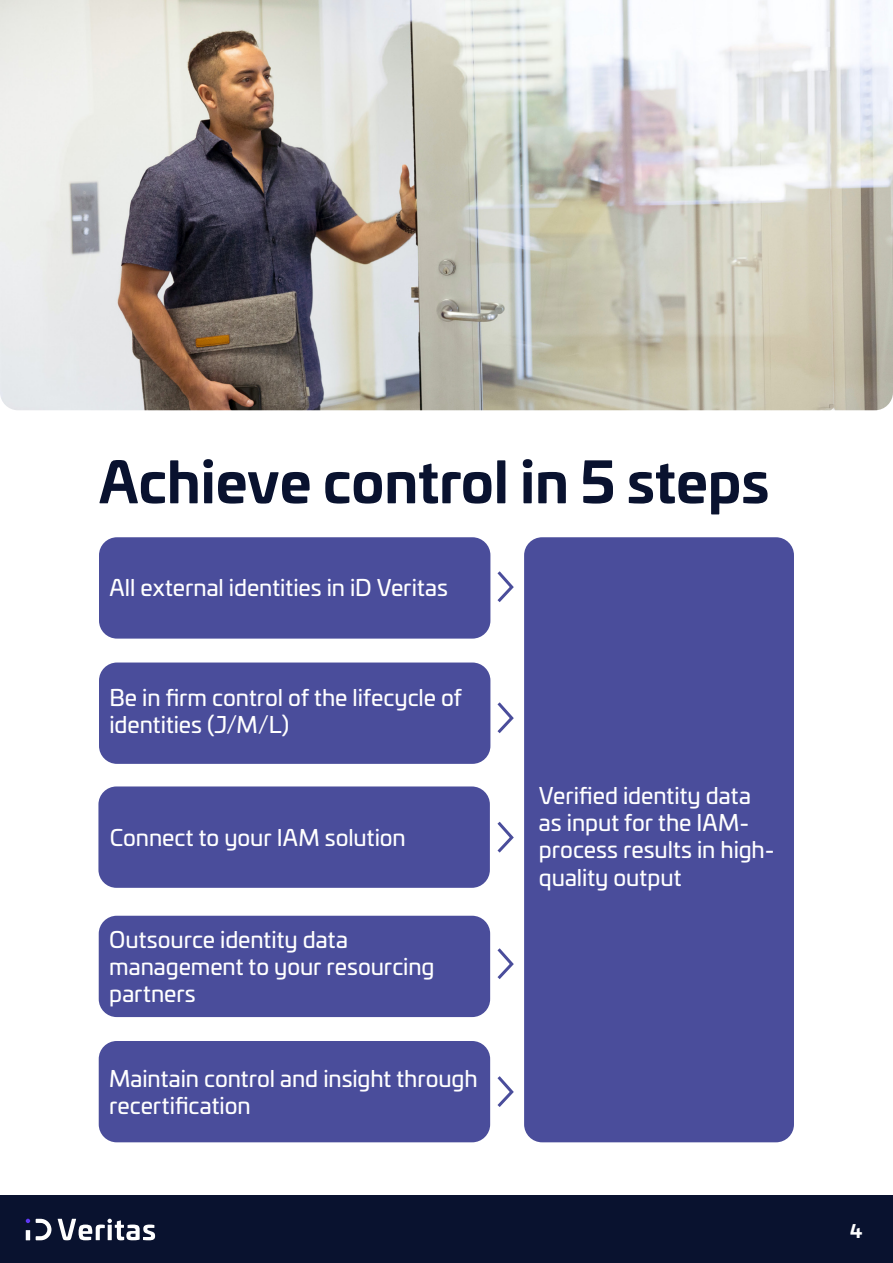
<style>
.page{position:relative;width:893px;height:1263px;background:#fff}
.page>*{position:absolute;margin:0;border:0;box-sizing:border-box;transform-origin:0 0}
.t1{font:700 55.5px "Univia Pro";color:#09122f}
.copy{font:22.5px/27px "Univia Pro";color:#fff}
.t2{font:700 18px "Univia Pro";color:#fff}
</style>
<div class="page">
<div style="left:0;top:1195px;width:893px;height:68px;background:#09122f"></div>
<svg style="left:26px;top:1219px;width:4px;height:4px"></svg>
<svg style="left:36px;top:1219px;width:16px;height:21px"></svg>
<svg style="left:58px;top:1219px;width:97px;height:21px"></svg>
<hr style="left:26px;top:1230px;width:4px;height:10px;background:#fff">
<div style="left:99px;top:537px;width:391px;height:102px;background:#4a4d9b;border-radius:18px"></div>
<div style="left:99px;top:662px;width:391px;height:102px;background:#4a4d9b;border-radius:18px"></div>
<div style="left:99px;top:916px;width:391px;height:101px;background:#4a4d9b;border-radius:18px"></div>
<div style="left:98px;top:786px;width:392px;height:102px;background:#4a4d9b;border-radius:18px"></div>
<div style="left:99px;top:1041px;width:391px;height:101px;background:#4a4d9b;border-radius:18px"></div>
<div style="left:524px;top:537px;width:270px;height:605px;background:#4a4d9b;border-radius:18px"></div>
<svg style="left:497px;top:821px;width:17px;height:32px"></svg>
<svg style="left:497px;top:702px;width:17px;height:31px"></svg>
<svg style="left:497px;top:571px;width:17px;height:31px"></svg>
<svg style="left:497px;top:948px;width:17px;height:31px"></svg>
<svg style="left:497px;top:1076px;width:17px;height:31px"></svg>
<img style="left:0;top:0;width:893px;height:410px">
<h1 class="t1" style="left:99px;top:438px;width:672px">Achieve control in 5 steps</h1>
<p class="copy" style="left:110px;top:573px;width:340px">All external identities in iD Veritas</p>
<p class="copy" style="left:110px;top:683px;width:354px">Be in firm control of the lifecycle of identities (J/M/L)</p>
<p class="copy" style="left:110px;top:823px;width:297px">Connect to your IAM solution</p>
<p class="copy" style="left:109px;top:925px;width:327px">Outsource identity data management to your resourcing partners</p>
<p class="copy" style="left:109px;top:1064px;width:370px">Maintain control and insight through recertification</p>
<p class="copy" style="left:539px;top:781px;width:237px">Verified identity data as input for the IAM&shy;process results in high&shy;quality output</p>
<p class="t2" style="left:850px;top:1217px;width:14px">4</p>
</div>
